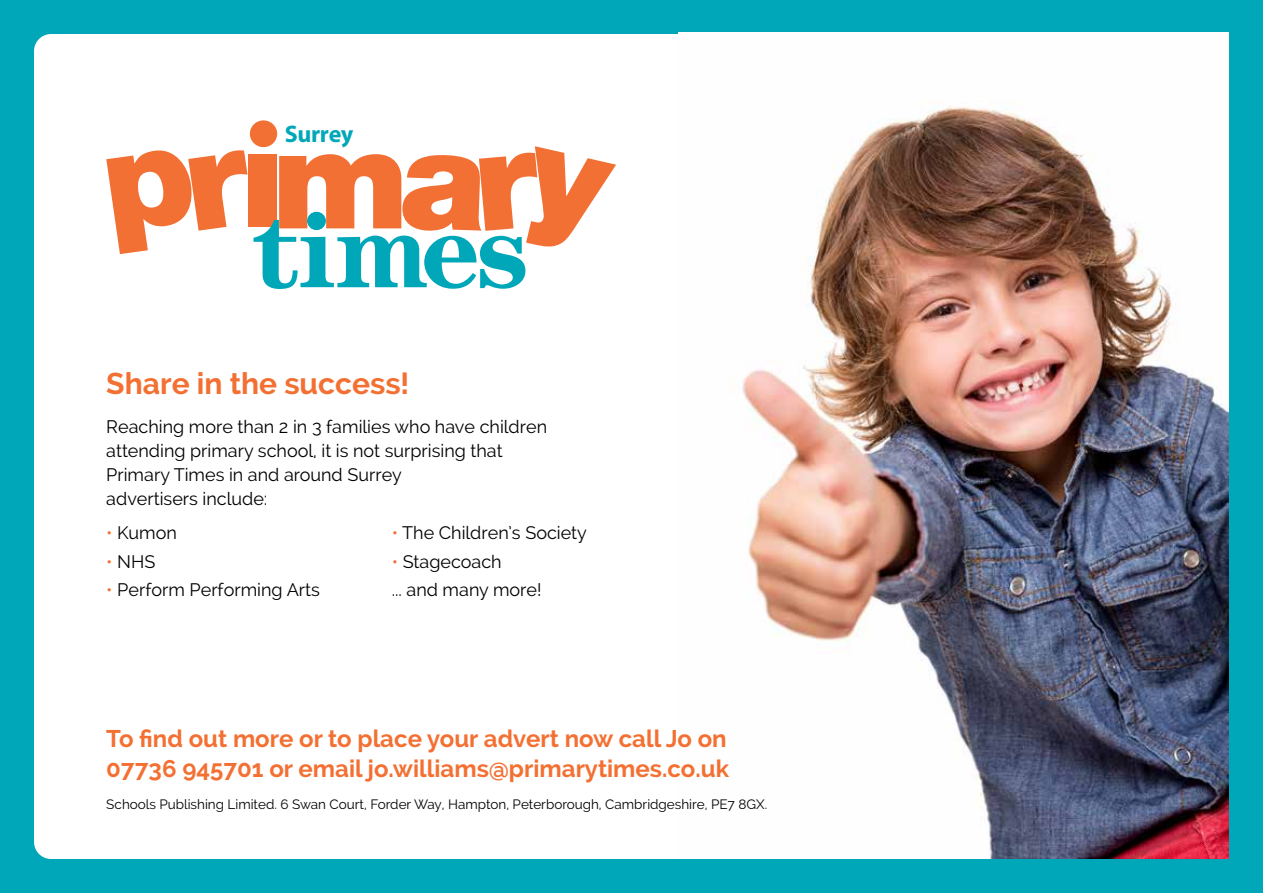
<style>
.page{position:relative;width:1263px;height:893px;background:#00a7b8}
.page>*{position:absolute;margin:0;border:0;box-sizing:border-box;transform-origin:0 0}
.t1{font:700 30px "Raleway";color:#f37032}
.t2{font:700 24px/30px "Raleway";color:#f37032}
.t3{font:700 24px "Myriad Pro";letter-spacing:-.015em;color:#00a7b8}
.t4{font:18px/24px "Raleway";color:#000}
.t5{font:13.5px "Raleway";color:#000}
.s1{color:#f37032}
</style>
<div class="page">
<div style="left:34px;top:34px;width:1195px;height:825px;background:#fff;border-radius:17px"></div>
<img style="left:678px;top:33px;width:551px;height:826px">
<svg style="left:106px;top:120px;width:510px;height:169px"></svg>
<div style="left:307px;top:212px;width:19px;height:18px;background:#00a7b8;border-radius:50%"></div>
<h2 class="t3" style="left:285px;top:118px;width:70px">Surrey</h2>
<h1 class="t1" style="left:106px;top:366px;width:304px">Share in the success!</h1>
<p class="t4" style="left:106px;top:414px;width:442px">Reaching more than 2 in 3 families who have children attending primary school, it is not surprising that Primary Times in and around Surrey<br>advertisers include:</p>
<p class="t4" style="left:106px;top:521px;width:72px"><span class="s1">•</span> Kumon</p>
<p class="t4" style="left:106px;top:549px;width:51px"><span class="s1">•</span> NHS</p>
<p class="t4" style="left:106px;top:578px;width:215px"><span class="s1">•</span> Perform Performing Arts</p>
<p class="t4" style="left:392px;top:521px;width:197px"><span class="s1">•</span> The Children’s Society</p>
<p class="t4" style="left:392px;top:547px;width:151px;line-height:28.2px"><span class="s1">•</span> Stagecoach<br>... and many more!</p>
<h2 class="t2" style="left:106px;top:723px;width:624px">To find out more or to place your advert now call Jo on<br>07736 945701 or email jo.williams@primarytimes.co.uk</h2>
<p class="t5" style="left:106px;top:796px;width:662px">Schools Publishing Limited. 6 Swan Court, Forder Way, Hampton, Peterborough, Cambridgeshire, PE7 8GX.</p>
</div>
